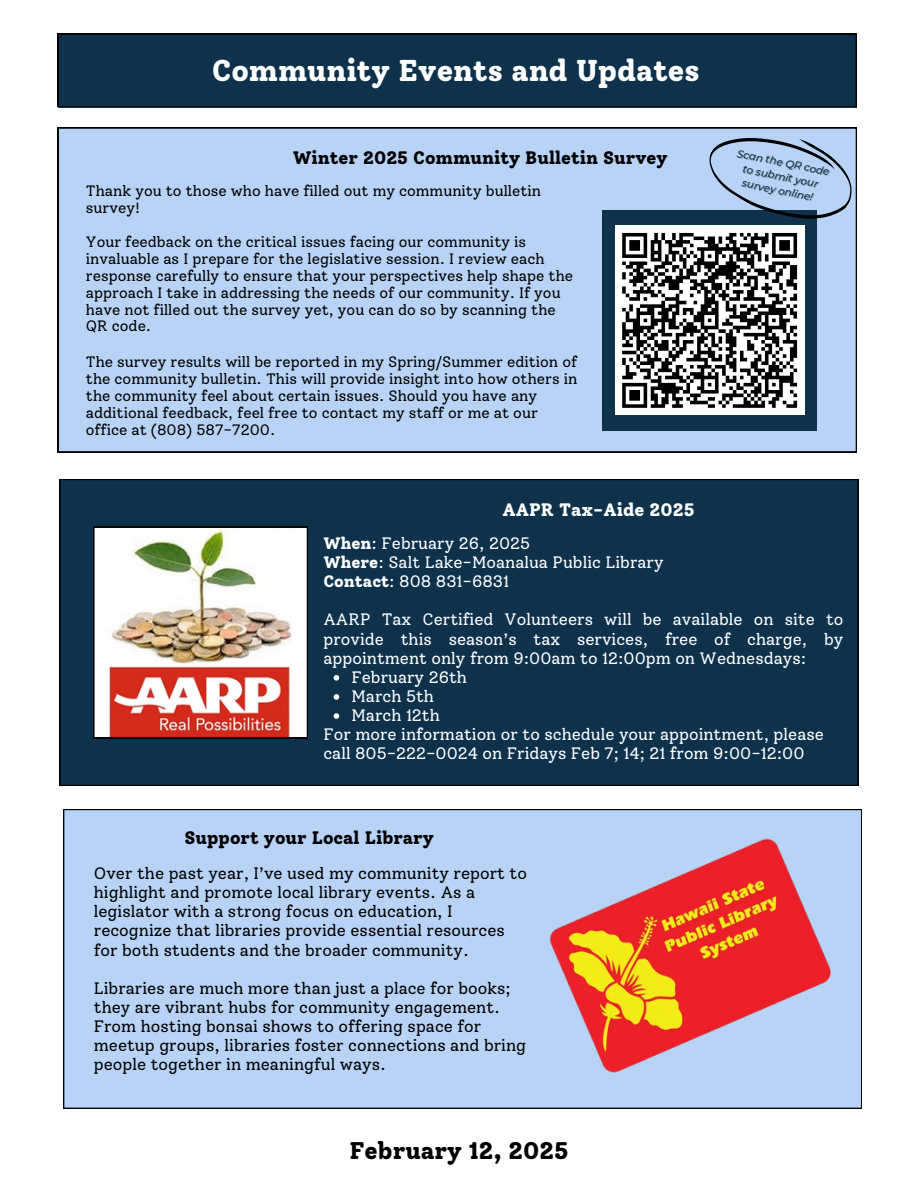
<style>
.page{position:relative;width:918px;height:1188px;background:#fff}
.page>*{position:absolute;margin:0;border:0;box-sizing:border-box;transform-origin:0 0}
.t1{font:800 30px "Solway";color:#fff}
.t2{font:800 24px "Solway";color:#000}
.t3{font:800 18px "Solway";color:#000}
.t4{font:800 18px "Solway";color:#fff}
.t5{font:16.5px/19.2px "Solway";color:#000}
.t6{font:16.5px/19.2px "Solway";color:#fff}
.t7{font:15px/16.8px "Solway";color:#000}
.t8{font:italic 500 10.5px "Montserrat";color:#0e324c}
.s1{font-weight:800}
</style>
<div class="page">
<div style="left:58px;top:34px;width:799px;height:73px;background:#0e324c"></div>
<div style="left:63px;top:809px;width:417px;height:299px;background:#b8d3f6"></div>
<img style="left:480px;top:809px;width:382px;height:300px">
<div style="left:58px;top:128px;width:799px;height:324px;background:#b8d3f6"></div>
<div style="left:60px;top:479px;width:798px;height:307px;background:#0e324c"></div>
<svg style="left:334px;top:675px;width:5px;height:6px"></svg>
<svg style="left:334px;top:694px;width:5px;height:6px"></svg>
<svg style="left:334px;top:713px;width:5px;height:6px"></svg>
<img style="left:93px;top:527px;width:215px;height:211px">
<div style="left:602px;top:210px;width:215px;height:221px;background:#0e324c"></div>
<div style="left:615px;top:226px;width:189px;height:189px;background:#fff"></div>
<svg style="left:619px;top:101px;width:238px;height:309px"></svg>
<h4 class="t1" style="left:212px;top:52px;width:490px">Community Events and Updates</h4>
<p class="t3" style="left:293px;top:147px;width:376px">Winter 2025 Community Bulletin Survey</p>
<h5 class="t7" style="left:86px;top:183px;width:457px">Thank you to those who have filled out my community bulletin survey!</h5>
<p class="t7" style="left:86px;top:233px;width:489px">Your feedback on the critical issues facing our community is invaluable as I prepare for the legislative session. I review each response carefully to ensure that your perspectives help shape the approach I take in addressing the needs of our community. If you have not filled out the survey yet, you can do so by scanning the QR code.</p>
<h3 class="t7" style="left:86px;top:354px;width:493px">The survey results will be reported in my Spring/Summer edition of the community bulletin. This will provide insight into how others in the community feel about certain issues. Should you have any additional feedback, feel free to contact my staff or me at our office at (808) 587-7200.</h3>
<h5 class="t4" style="left:502px;top:499px;width:194px">AAPR Tax-Aide 2025</h5>
<p class="t8" style="left:739px;top:146px;width:96px;rotate:12deg">Scan the QR code</p>
<h4 class="t8" style="left:744px;top:162px;width:79px;rotate:12deg">to submit your</h4>
<h4 class="t8" style="left:744px;top:176px;width:74px;rotate:12deg">survey online!</h4>
<h1 class="t6" style="left:323px;top:534px;width:342px"><span class="s1">When</span>: February 26, 2025<br><span class="s1">Where</span>: Salt Lake-Moanalua Public Library<br><span class="s1">Contact</span>: 808 831-6831</h1>
<p class="t6" style="left:323px;top:610px;width:522px;text-align:justify">AARP Tax Certified Volunteers will be available on site to provide this season’s tax services, free of charge, by appointment only from 9:00am to 12:00pm on Wednesdays:</p>
<p class="t6" style="left:352px;top:667px;width:117px">February 26th</p>
<h3 class="t6" style="left:352px;top:687px;width:84px">March 5th</h3>
<p class="t6" style="left:352px;top:706px;width:90px">March 12th</p>
<h5 class="t6" style="left:323px;top:725px;width:502px">For more information or to schedule your appointment, please call 805-222-0024 on Fridays Feb 7; 14; 21 from 9:00-12:00</h5>
<h4 class="t3" style="left:185px;top:827px;width:251px">Support your Local Library</h4>
<p class="t5" style="left:94px;top:864px;width:435px">Over the past year, I’ve used my community report to highlight and promote local library events. As a legislator with a strong focus on education, I recognize that libraries provide essential resources for both students and the broader community.</p>
<p class="t5" style="left:94px;top:978px;width:434px">Libraries are much more than just a place for books; they are vibrant hubs for community engagement.<br>From hosting bonsai shows to offering space for meetup groups, libraries foster connections and bring people together in meaningful ways.</p>
<h4 class="t2" style="left:349px;top:1136px;width:221px">February 12, 2025</h4>
</div>
